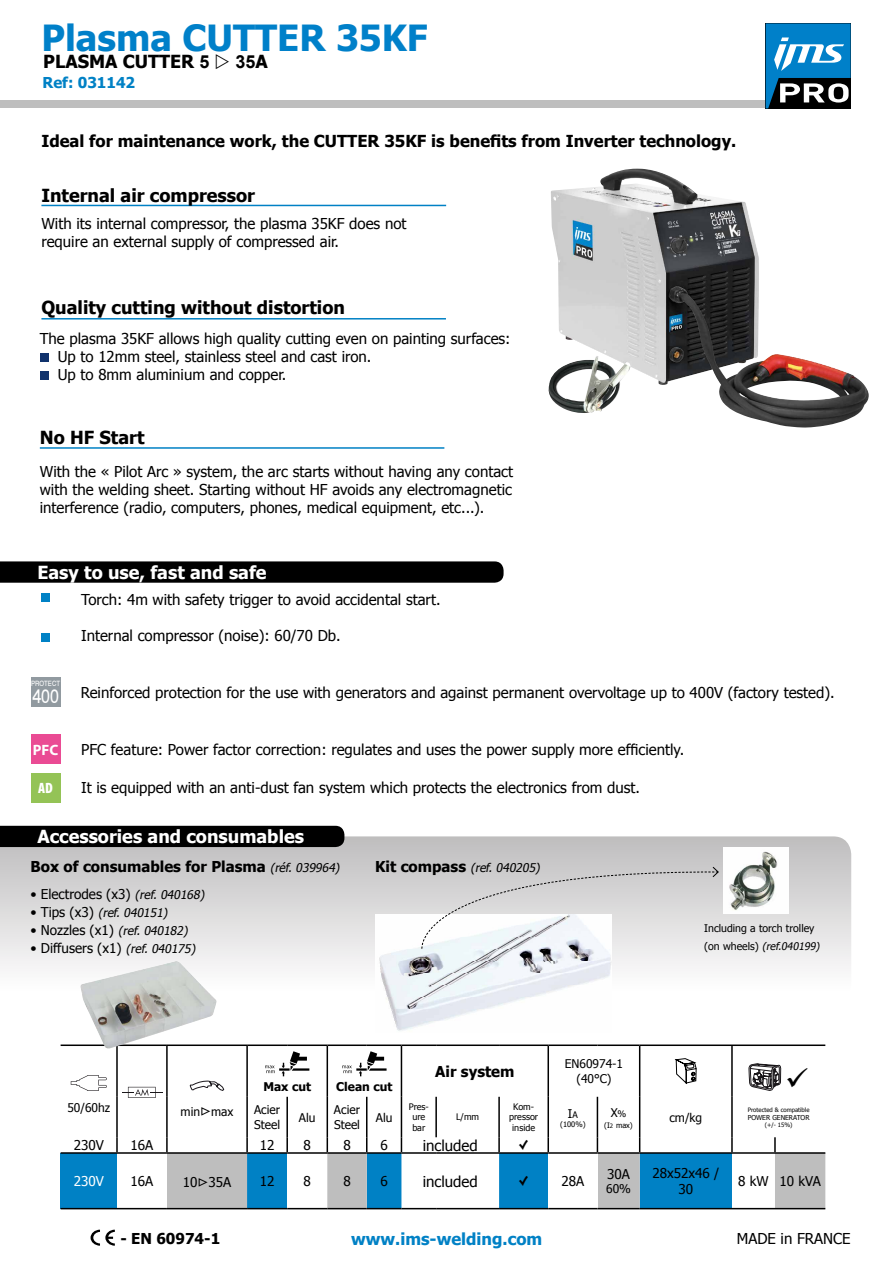
<style>
.page{position:relative;width:893px;height:1263px;background:#fff}
.page>*{position:absolute;margin:0;border:0;box-sizing:border-box;transform-origin:0 0}
.t1{font:700 36px "Tahoma";color:#0080c9}
.t2{font:18.6px "Helvetica Cnd";color:#fff}
.t3{font:700 18px "Tahoma";color:#000}
.t4{font:700 18px "Tahoma";color:#fff}
.t5{font:700 18px "Arial";color:#000}
.t6{font:700 16.5px "Tahoma";color:#000}
.t7{font:700 16.5px "Tahoma";color:#0081c5}
.t8{font:15px/18px "Tahoma";color:#000}
.t9{font:700 15px "Tahoma";color:#000}
.t10{font:700 15px "Tahoma";color:#0081c5}
.t11{font:700 15px "Myriad Pro";color:#fff}
.t12{font:900 condensed 15px "Myriad Pro";color:#fff}
.t13{font:13.5px/16.2px "Tahoma";color:#000;text-align:center}
.t14{font:13.5px "Tahoma";color:#fff}
.t15{font:12px/14.4px "Tahoma";color:#000}
.t16{font:italic 12px "Tahoma";color:#000}
.t17{font:700 12px "Tahoma";color:#000}
.t18{font:10.5px/18px "Tahoma";color:#000}
.t19{font:9px/10.8px "Tahoma";color:#000;text-align:center}
.t20{font:7.5px "Tahoma";color:#000}
.t21{font:7.2px "Helvetica Cnd";color:#fff}
.t22{font:6.75px "Tahoma";color:#000}
.t23{font:6px "Tahoma";color:#000}
.s1{font-family:"Arial"}
.s2{font-family:"Tahoma"}
.s3{font-weight:400;font-style:italic;font-size:12px}
.s4{font-style:italic;font-size:12px}
.s5{font-style:normal;font-size:13.5px}
.s6{font-weight:700;font-style:normal;font-size:15px}
.s7{font-style:italic}
.s8{font-family:"Minion Pro";font-size:18px}
.s9{font-size:9px}
.s10{font-size:6px}
</style>
<div class="page">
<div style="left:0;top:100px;width:777px;height:7px;background:#bebebe"></div>
<svg style="left:766px;top:23px;width:85px;height:85px"></svg>
<svg style="left:0;top:836px;width:851px;height:133px;background:#d3d2d3"></svg>
<svg style="left:0;top:561px;width:504px;height:22px;background:#090909"></svg>
<div style="left:0;top:826px;width:344px;height:21px;background:#000"></div>
<div style="left:61px;top:1153px;width:56px;height:55px;background:#0081c5"></div>
<div style="left:167px;top:1153px;width:80px;height:55px;background:#bebebe"></div>
<hr style="left:61px;top:1208px;width:56px;height:1px;background:#000">
<hr style="left:117px;top:1208px;width:50px;height:1px;background:#000">
<hr style="left:167px;top:1208px;width:80px;height:1px;background:#000">
<hr style="left:61px;top:1044px;width:56px;height:2px;background:#000">
<hr style="left:116px;top:1046px;width:2px;height:51px;background:#000">
<hr style="left:167px;top:1044px;width:80px;height:2px;background:#000">
<hr style="left:166px;top:1046px;width:2px;height:51px;background:#000">
<hr style="left:116px;top:1097px;width:2px;height:40px;background:#000">
<hr style="left:166px;top:1097px;width:2px;height:40px;background:#000">
<svg style="left:116px;top:1137px;width:2px;height:15px"></svg>
<svg style="left:166px;top:1137px;width:2px;height:15px"></svg>
<hr style="left:61px;top:1152px;width:56px;height:2px;background:#000">
<hr style="left:117px;top:1152px;width:50px;height:2px;background:#000">
<hr style="left:167px;top:1152px;width:80px;height:2px;background:#000">
<svg style="left:71px;top:1075px;width:36px;height:16px"></svg>
<svg style="left:122px;top:1087px;width:40px;height:11px"></svg>
<svg style="left:190px;top:1080px;width:34px;height:11px"></svg>
<svg style="left:91px;top:1229px;width:24px;height:17px"></svg>
<hr style="left:41px;top:205px;width:405px;height:1px;background:#0081c5">
<hr style="left:41px;top:318px;width:405px;height:1px;background:#0081c5">
<hr style="left:40px;top:447px;width:404px;height:2px;background:#0081c5">
<div style="left:31px;top:734px;width:29px;height:30px;background:#ea4b94"></div>
<div style="left:31px;top:773px;width:29px;height:29px;background:#94c356"></div>
<div style="left:31px;top:677px;width:30px;height:30px;background:#919aa0"></div>
<img style="left:80px;top:961px;width:137px;height:88px">
<img style="left:724px;top:847px;width:64px;height:19px">
<img style="left:548px;top:170px;width:321px;height:258px">
<div style="left:40px;top:354px;width:8px;height:8px;background:#10326c"></div>
<div style="left:40px;top:372px;width:8px;height:8px;background:#10326c"></div>
<div style="left:41px;top:593px;width:9px;height:8px;background:#0081c5"></div>
<div style="left:41px;top:633px;width:9px;height:8px;background:#0081c5"></div>
<svg style="left:246px;top:866px;width:579px;height:344px"></svg>
<h1 class="t1" style="left:41px;top:13px;width:388px">Plasma CUTTER 35KF</h1>
<p class="t3" style="left:43px;top:49px;width:168px">PLASMA CUTTER <span class="s1">5</span></p>
<p class="t5" style="left:235px;top:50px;width:34px">35<span class="s2">A</span></p>
<p class="t10" style="left:42px;top:72px;width:94px">Ref: 031142</p>
<p class="t6" style="left:41px;top:129px;width:696px">Ideal for maintenance work, the CUTTER 35KF is benefits from Inverter technology.</p>
<p class="t3" style="left:41px;top:183px;width:215px">Internal air compressor</p>
<p class="t8" style="left:41px;top:214px;width:367px">With its internal compressor, the plasma 35KF does not require an external supply of compressed air.</p>
<p class="t3" style="left:41px;top:295px;width:305px">Quality cutting without distortion</p>
<p class="t8" style="left:58px;top:329px;width:454px;text-indent:-18px">The plasma 35KF allows high quality cutting even on painting surfaces:<br>Up to 12mm steel, stainless steel and cast iron.<br>Up to 8mm aluminium and copper.</p>
<p class="t3" style="left:40px;top:425px;width:106px">No HF Start</p>
<p class="t8" style="left:40px;top:462px;width:475px;text-align:justify">With the « Pilot Arc » system, the arc starts without having any contact with the welding sheet. Starting without HF avoids any electromagnetic interference (radio, computers, phones, medical equipment, etc...).</p>
<p class="t4" style="left:37px;top:560px;width:231px">Easy to use, fast and safe</p>
<p class="t8" style="left:81px;top:589px;width:361px">Torch: 4m with safety trigger to avoid accidental start.</p>
<p class="t8" style="left:81px;top:626px;width:261px">Internal compressor (noise): 60/70 Db.</p>
<p class="t21" style="left:31px;top:679px;width:30px">PROTECT</p>
<p class="t2" style="left:32px;top:685px;width:28px">400</p>
<p class="t8" style="left:81px;top:682px;width:755px">Reinforced protection for the use with generators and against permanent overvoltage up to 400V (factory tested).</p>
<p class="t8" style="left:81px;top:740px;width:605px">PFC feature: Power factor correction: regulates and uses the power supply more efficiently.</p>
<p class="t8" style="left:81px;top:778px;width:560px">It is equipped with an anti-dust fan system which protects the electronics from dust.</p>
<p class="t4" style="left:37px;top:824px;width:268px">Accessories and consumables</p>
<p class="t11" style="left:33px;top:740px;width:27px">PFC</p>
<p class="t12" style="left:38px;top:779px;width:16px">AD</p>
<p class="t9" style="left:31px;top:855px;width:313px">Box of consumables for Plasma <span class="s3">(réf. 039964)</span></p>
<p class="t13" style="left:31px;top:885px;width:178px">• Electrodes (x3) <span class="s4">(ref. 040168)</span></p>
<p class="t16" style="left:31px;top:904px;width:141px"><span class="s5">• T i p s (x 3 )</span> (ref. 040151)</p>
<p class="t13" style="left:31px;top:921px;width:161px">• Nozzles (x1) <span class="s4">(ref. 040182)</span></p>
<p class="t13" style="left:31px;top:939px;width:169px">• Diffusers (x1) <span class="s4">(ref. 040175)</span></p>
<p class="t16" style="left:375px;top:859px;width:169px"><span class="s6">K i t c o m p a s s</span> (ref. 040205)</p>
<p class="t18" style="left:704px;top:919px;width:119px">Including a torch trolley<br>( o n w h e e l s ) <span class="s7">(ref.040199)</span></p>
<p class="t17" style="left:263px;top:1078px;width:49px">Max cut</p>
<p class="t17" style="left:336px;top:1078px;width:58px">Clean cut</p>
<p class="t9" style="left:435px;top:1061px;width:81px">Air system</p>
<p class="t15" style="left:565px;top:1056px;width:60px;text-align:center">EN60974-1 (40°C)</p>
<p class="t15" style="left:67px;top:1100px;width:44px">50/60hz</p>
<p class="t15" style="left:181px;top:1104px;width:54px">min<span class="s8">▷</span>max</p>
<p class="t15" style="left:254px;top:1102px;width:28px">Acier<br>Steel</p>
<p class="t15" style="left:299px;top:1109px;width:18px">Alu</p>
<p class="t15" style="left:334px;top:1102px;width:28px">Acier<br>Steel</p>
<p class="t15" style="left:376px;top:1109px;width:18px">Alu</p>
<p class="t19" style="left:409px;top:1100px;width:22px">Pres&shy;ure bar</p>
<p class="t19" style="left:456px;top:1111px;width:25px">L/mm</p>
<p class="t19" style="left:509px;top:1100px;width:31px">Kom&shy;pressor inside</p>
<p class="t15" style="left:568px;top:1106px;width:11px">I<span class="s9">A</span></p>
<p class="t20" style="left:560px;top:1119px;width:27px">(100%)</p>
<p class="t13" style="left:74px;top:1137px;width:32px">230V</p>
<p class="t13" style="left:131px;top:1137px;width:24px">16A</p>
<p class="t13" style="left:260px;top:1137px;width:16px">12</p>
<p class="t13" style="left:304px;top:1137px;width:9px">8</p>
<p class="t13" style="left:343px;top:1137px;width:9px">8</p>
<p class="t13" style="left:380px;top:1137px;width:9px">6</p>
<p class="t8" style="left:423px;top:1136px;width:57px">included</p>
<p class="t14" style="left:74px;top:1172px;width:32px">230V</p>
<p class="t13" style="left:131px;top:1172px;width:24px">16A</p>
<p class="t13" style="left:183px;top:1174px;width:50px">10<span class="s8">▷</span>35A</p>
<p class="t13" style="left:260px;top:1172px;width:16px">12</p>
<p class="t13" style="left:304px;top:1172px;width:9px">8</p>
<p class="t13" style="left:343px;top:1172px;width:9px">8</p>
<p class="t13" style="left:380px;top:1172px;width:9px">6</p>
<p class="t8" style="left:423px;top:1171px;width:57px">included</p>
<p class="t13" style="left:561px;top:1172px;width:24px">28A</p>
<p class="t15" style="left:611px;top:1105px;width:17px">X<span class="s9">%</span></p>
<p class="t20" style="left:604px;top:1120px;width:30px">(I<span class="s10">2</span> max)</p>
<p class="t13" style="left:607px;top:1165px;width:24px">30A</p>
<p class="t15" style="left:606px;top:1181px;width:26px">60%</p>
<p class="t15" style="left:669px;top:1109px;width:34px">cm/kg</p>
<p class="t23" style="left:748px;top:1105px;width:63px">Protected &amp; compatible</p>
<p class="t22" style="left:748px;top:1113px;width:63px">POWER GENERATOR</p>
<p class="t23" style="left:765px;top:1121px;width:29px">(+/- 15%)</p>
<p class="t13" style="left:652px;top:1164px;width:68px">28x52x46 /<br>30</p>
<p class="t13" style="left:738px;top:1172px;width:84px">8 kW 10 kVA</p>
<p class="t9" style="left:120px;top:1228px;width:101px">- EN 60974-1</p>
<p class="t7" style="left:351px;top:1227px;width:193px">www.ims-welding.com</p>
<p class="t8" style="left:737px;top:1229px;width:115px">MADE in FRANCE</p>
</div>
